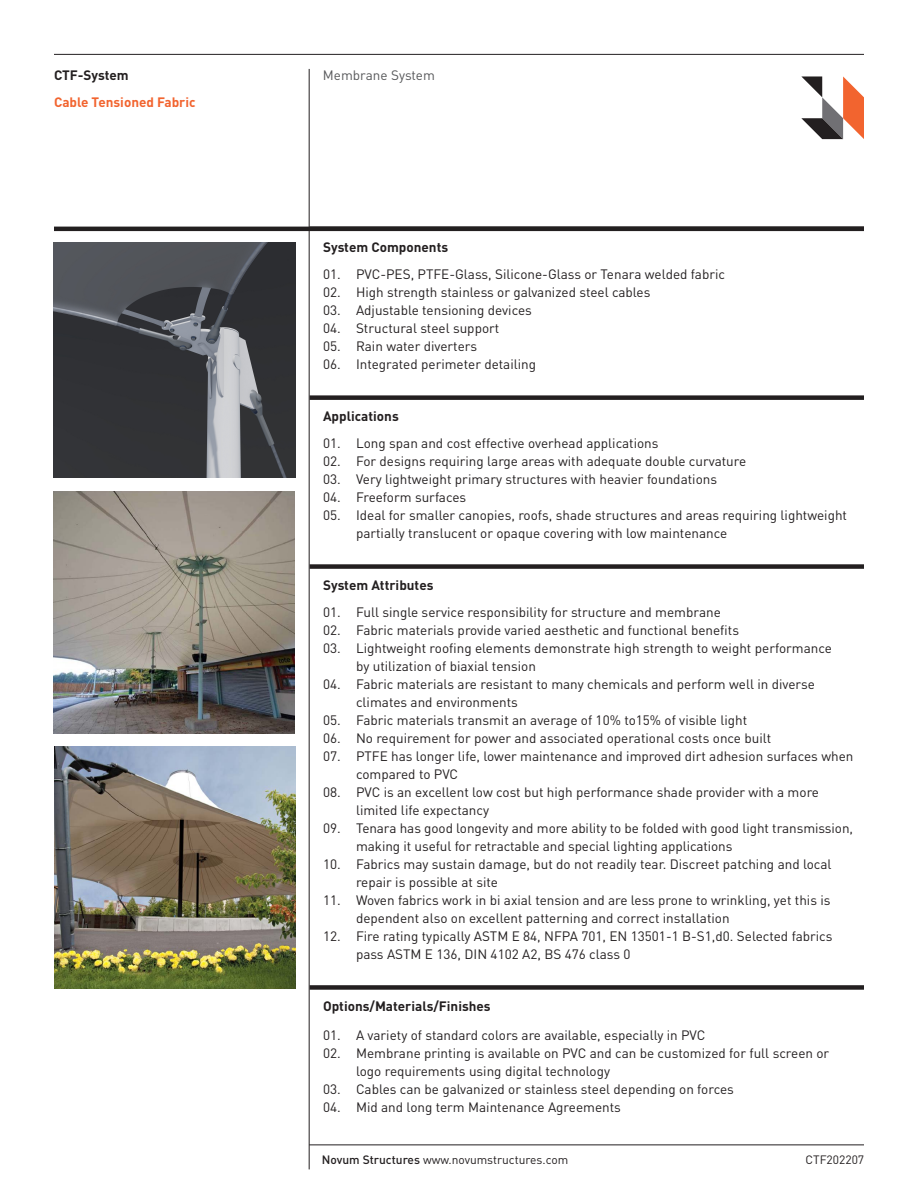
<style>
.page{position:relative;width:918px;height:1188px;background:#fff}
.page>*{position:absolute;margin:0;border:0;box-sizing:border-box;transform-origin:0 0}
.t1{font:13.5px/18px "DIN";color:#231f20}
.t2{font:700 13.5px "DIN";color:#231f20}
.t3{font:700 13.5px "DIN";color:#f2642f}
.t4{font:13.5px "DIN";color:#57585a}
.t5{font:12px "DIN";color:#231f20}
.s1{font-weight:500}
</style>
<div class="page">
<hr style="left:309px;top:69px;width:1px;height:1100px;background:#231f20">
<hr style="left:309px;top:1144px;width:555px;height:1px;background:#231f20">
<svg style="left:801px;top:76px;width:63px;height:63px"></svg>
<hr style="left:54px;top:54px;width:810px;height:1px;background:#231f20">
<hr style="left:54px;top:227px;width:810px;height:4px;background:#231f20">
<div style="left:310px;top:395px;width:554px;height:5px;background:#231f20"></div>
<div style="left:310px;top:985px;width:554px;height:5px;background:#231f20"></div>
<div style="left:310px;top:564px;width:554px;height:5px;background:#231f20"></div>
<img style="left:54px;top:747px;width:241px;height:241px">
<img style="left:53px;top:492px;width:242px;height:241px">
<img style="left:53px;top:243px;width:243px;height:234px">
<p class="t2" style="left:54px;top:66px;width:76px">CTF-System</p>
<p class="t3" style="left:54px;top:93px;width:143px">Cable Tensioned Fabric</p>
<p class="t4" style="left:323px;top:67px;width:114px">Membrane System</p>
<p class="t2" style="left:323px;top:238px;width:127px">System Components</p>
<p class="t1" style="left:323px;top:265px;width:404px">01. PVC-PES, PTFE-Glass, Silicone-Glass or Tenara welded fabric</p>
<p class="t1" style="left:323px;top:283px;width:329px">02. High strength stainless or galvanized steel cables</p>
<p class="t1" style="left:323px;top:301px;width:210px">03. Adjustable tensioning devices</p>
<p class="t1" style="left:323px;top:319px;width:178px">04. Structural steel support</p>
<p class="t1" style="left:323px;top:337px;width:156px">05. Rain water diverters</p>
<p class="t1" style="left:323px;top:355px;width:215px">06. Integrated perimeter detailing</p>
<p class="t2" style="left:323px;top:407px;width:77px">Applications</p>
<p class="t1" style="left:323px;top:434px;width:337px">01. Long span and cost effective overhead applications</p>
<p class="t1" style="left:323px;top:452px;width:425px">02. For designs requiring large areas with adequate double curvature</p>
<p class="t1" style="left:323px;top:470px;width:396px">03. Very lightweight primary structures with heavier foundations</p>
<p class="t1" style="left:323px;top:488px;width:145px">04. Freeform surfaces</p>
<p class="t1" style="left:356px;top:506px;width:493px;text-indent:-33px">05. Ideal for smaller canopies, roofs, shade structures and areas requiring lightweight partially translucent or opaque covering with low maintenance</p>
<p class="t2" style="left:323px;top:576px;width:112px">System Attributes</p>
<p class="t1" style="left:323px;top:603px;width:399px">01. Full single service responsibility for structure and membrane</p>
<p class="t1" style="left:323px;top:621px;width:417px">02. Fabric materials provide varied aesthetic and functional benefits</p>
<p class="t1" style="left:356px;top:639px;width:477px;text-indent:-33px">03. Lightweight roofing elements demonstrate high strength to weight performance by utilization of biaxial tension</p>
<p class="t1" style="left:356px;top:675px;width:460px;text-indent:-33px">04. Fabric materials are resistant to many chemicals and perform well in diverse climates and environments</p>
<p class="t1" style="left:323px;top:711px;width:426px">05. Fabric materials transmit an average of 10% to15% of visible light</p>
<p class="t1" style="left:323px;top:729px;width:450px">06. No requirement for power and associated operational costs once built</p>
<p class="t1" style="left:356px;top:747px;width:499px;text-indent:-33px">07. PTFE has longer life, lower maintenance and improved dirt adhesion surfaces when compared to PVC</p>
<p class="t1" style="left:356px;top:783px;width:465px;text-indent:-33px">08. PVC is an excellent low cost but high performance shade provider with a more limited life expectancy</p>
<p class="t1" style="left:356px;top:819px;width:499px;text-indent:-33px">09. Tenara has good longevity and more ability to be folded with good light transmission, making it useful for retractable and special lighting applications</p>
<p class="t1" style="left:356px;top:855px;width:477px;text-indent:-33px">10. Fabrics may sustain damage, but do not readily tear. Discreet patching and local repair is possible at site</p>
<p class="t1" style="left:356px;top:891px;width:476px;text-indent:-33px">11. Woven fabrics work in bi axial tension and are less prone to wrinkling, yet this is dependent also on excellent patterning and correct installation</p>
<p class="t1" style="left:356px;top:927px;width:478px;text-indent:-33px">12. Fire rating typically ASTM E 84, NFPA 701, EN 13501-1 B-S1,d0. Selected fabrics pass ASTM E 136, DIN 4102 A2, BS 476 class 0</p>
<p class="t2" style="left:323px;top:997px;width:169px">Options/Materials/Finishes</p>
<p class="t1" style="left:323px;top:1025px;width:384px">01. A variety of standard colors are available, especially in PVC</p>
<p class="t1" style="left:356px;top:1043px;width:475px;text-indent:-33px">02. Membrane printing is available on PVC and can be customized for full screen or logo requirements using digital technology</p>
<p class="t1" style="left:323px;top:1079px;width:412px">03. Cables can be galvanized or stainless steel depending on forces</p>
<p class="t1" style="left:323px;top:1097px;width:299px">04. Mid and long term Maintenance Agreements</p>
<p class="t5" style="left:322px;top:1152px;width:248px"><span class="s1">Novum Structures</span> www.novumstructures.com</p>
<p class="t5" style="left:805px;top:1152px;width:60px">CTF202207</p>
</div>
